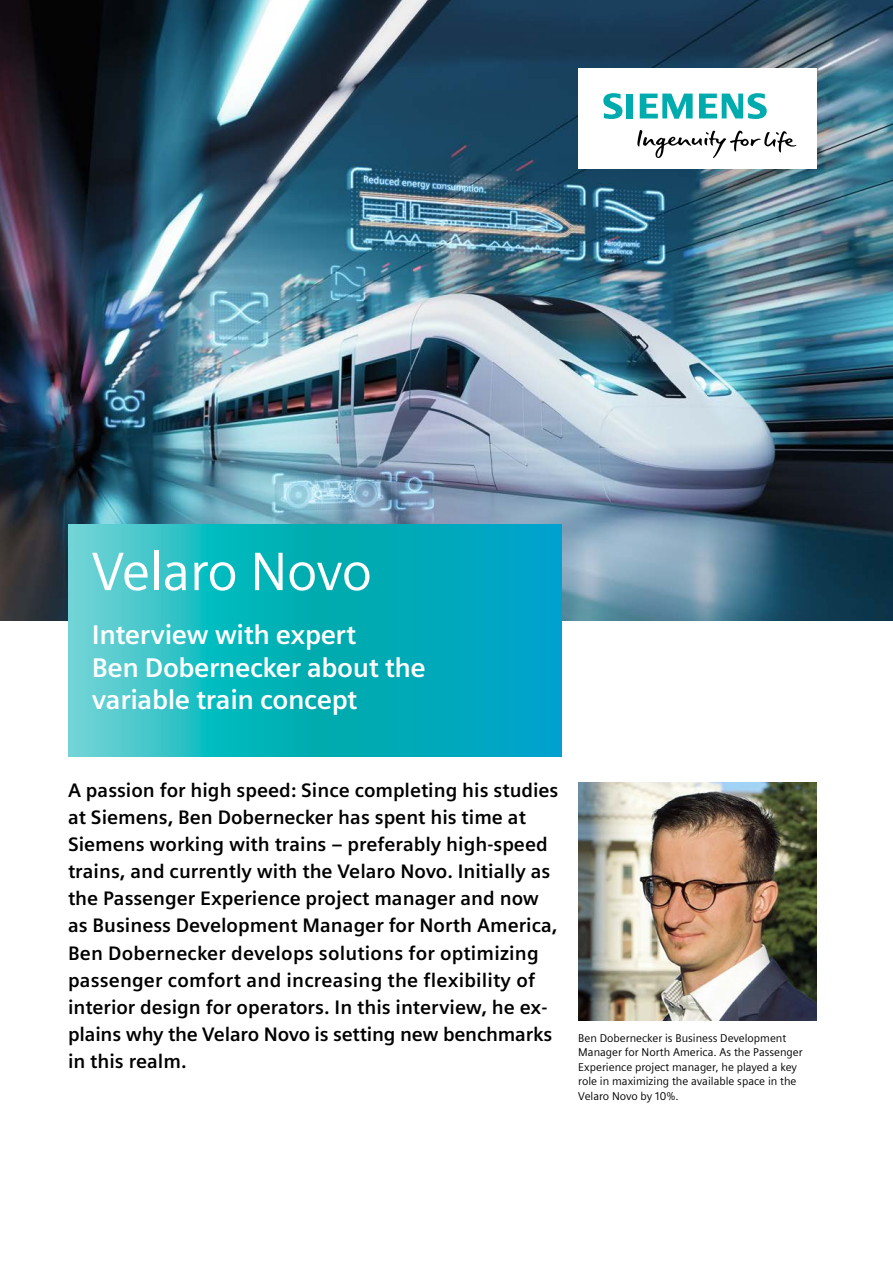
<style>
.page{position:relative;width:893px;height:1263px;background:#fff}
.page>*{position:absolute;margin:0;border:0;box-sizing:border-box;transform-origin:0 0}
.t1{font:54px "Siemens Sans";letter-spacing:-.015em;color:#fff}
.t2{font:700 27px/32.4px "Siemens Sans";letter-spacing:-.015em;color:#fff}
.t3{font:700 19.5px/27px "Siemens Sans";color:#000}
.t4{font:11.25px/14.7px "Siemens Sans";color:#000}
</style>
<div class="page">
<img style="left:0;top:0;width:893px;height:621px">
<svg style="left:68px;top:525px;width:493px;height:231px;background:#14b3bf"></svg>
<div style="left:578px;top:68px;width:238px;height:101px;background:#fff"></div>
<svg style="left:637px;top:130px;width:159px;height:28px"></svg>
<svg style="left:603px;top:93px;width:30px;height:26px"></svg>
<svg style="left:640px;top:94px;width:53px;height:25px"></svg>
<svg style="left:699px;top:93px;width:68px;height:26px"></svg>
<img style="left:578px;top:782px;width:238px;height:238px">
<h1 class="t1" style="left:92px;top:541px;width:282px">Velaro Novo</h1>
<h2 class="t2" style="left:92px;top:619px;width:335px">Interview with expert<br>Ben Dobernecker about the variable train concept</h2>
<p class="t3" style="left:68px;top:777px;width:492px">A passion for high speed: Since completing his studies at Siemens, Ben Dobernecker has spent his time at Siemens working with trains – preferably high-speed trains, and currently with the Velaro Novo. Initially as the Passenger Experience project manager and now as Business Development Manager for North America, Ben Dobernecker develops solutions for optimizing passenger comfort and increasing the flexibility of interior design for operators. In this interview, he ex&shy;plains why the Velaro Novo is setting new benchmarks in this realm.</p>
<p class="t4" style="left:578px;top:1030px;width:226px">Ben Dobernecker is Business Development Manager for North America. As the Passenger Experience project manager, he played a key role in maximizing the available space in the Velaro Novo by 10%.</p>
</div>
